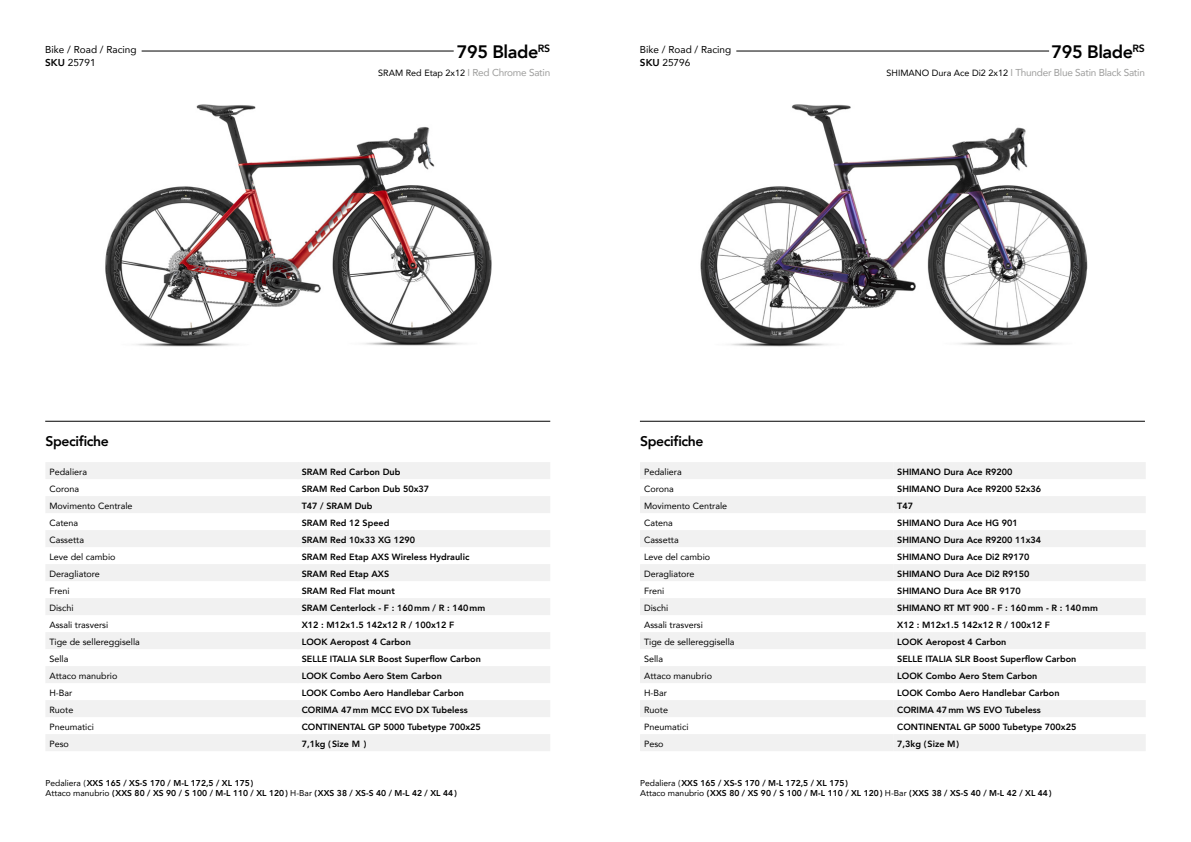
<style>
.page{position:relative;width:1191px;height:842px;background:#fff}
.page>*{position:absolute;margin:0;border:0;box-sizing:border-box;transform-origin:0 0}
.t1{font:800 18px "Avenir";letter-spacing:-.025em;color:#000}
.t2{font:800 14px "Avenir";letter-spacing:-.025em;color:#000}
.t3{font:10px/13px "Avenir";color:#000}
.t4{font:10px "Avenir";letter-spacing:-.025em;color:#9d9d9c}
.t5{font:800 9px/17px "Avenir";color:#000}
.t6{font:9px/17px "Avenir";color:#000}
.t7{font:800 8.5px/10px "Avenir";color:#000}
.s1{font-weight:800}
.s2{font-size:10px;color:#9d9d9c}
.s3{font-size:9px;color:#000}
.s4{font-weight:400}
</style>
<div class="page">
<hr style="left:142px;top:51px;width:312px;height:1px;background:#000">
<svg style="left:298px;top:462px;width:252px;height:289px;fill:#f1f1f1"></svg>
<svg style="left:46px;top:462px;width:252px;height:289px;fill:#f2f2f2"></svg>
<hr style="left:45px;top:421px;width:505px;height:1px;background:#000">
<img style="left:105px;top:104px;width:387px;height:243px">
<hr style="left:736px;top:51px;width:313px;height:1px;background:#000">
<svg style="left:893px;top:462px;width:252px;height:289px;fill:#f3f3f3"></svg>
<svg style="left:640px;top:462px;width:253px;height:289px;fill:#f2f2f2"></svg>
<hr style="left:640px;top:421px;width:505px;height:1px;background:#000">
<img style="left:700px;top:104px;width:388px;height:243px">
<p class="t3" style="left:45px;top:43px;width:93px">Bike / Road / Racing<br><span class="s1">SKU</span> 25791</p>
<h1 class="t1" style="left:457px;top:37px;width:95px">795 Blade<sup>RS</sup></h1>
<p class="t6" style="left:378px;top:64px;width:173px">SRAM Red Etap 2x12 <span class="s2">I Red Chrome Satin</span></p>
<p class="t3" style="left:640px;top:43px;width:93px">Bike / Road / Racing<br><span class="s1">SKU</span> 25796</p>
<h1 class="t1" style="left:1051px;top:37px;width:95px">795 Blade<sup>RS</sup></h1>
<p class="t4" style="left:886px;top:64px;width:260px"><span class="s3">SHIMANO Dura Ace Di2 2x12</span> I Thunder Blue Satin Black Satin</p>
<h2 class="t2" style="left:45px;top:430px;width:65px">Specifiche</h2>
<p class="t5" style="left:302px;top:463px;width:185px">SRAM Red Carbon Dub<br>SRAM Red Carbon Dub 50x37<br>T47 / SRAM Dub<br>SRAM Red 12 Speed<br>SRAM Red 10x33 XG 1290<br>SRAM Red Etap AXS Wireless Hydraulic<br>SRAM Red Etap AXS<br>SRAM Red Flat mount<br>SRAM Centerlock - F : 160mm / R : 140mm<br>X12 : M12x1.5 142x12 R / 100x12 F<br>LOOK Aeropost 4 Carbon<br>SELLE ITALIA SLR Boost Superflow Carbon<br>LOOK Combo Aero Stem Carbon<br>LOOK Combo Aero Handlebar Carbon<br>CORIMA 47mm MCC EVO DX Tubeless<br>CONTINENTAL GP 5000 Tubetype 700x25<br>7,1kg (Size M )</p>
<p class="t7" style="left:45px;top:778px;width:413px"><span class="s4">Pedaliera (</span>XXS 165 / XS-S 170 / M-L 172,5 / XL 175)<br><span class="s4">Attaco manubrio</span> (XXS 80 / XS 90 / S 100 / M-L 110 / XL 120) <span class="s4">H-Bar</span> (XXS 38 / XS-S 40 / M-L 42 / XL 44)</p>
<p class="t6" style="left:49px;top:463px;width:92px">Pedaliera<br>Corona<br>Movimento Centrale<br>Catena<br>Cassetta<br>Leve del cambio<br>Deragliatore<br>Freni<br>Dischi<br>Assali trasversi<br>Tige de sellereggisella<br>Sella<br>Attaco manubrio<br>H-Bar<br>Ruote<br>Pneumatici<br>Peso</p>
<h2 class="t2" style="left:640px;top:430px;width:65px">Specifiche</h2>
<p class="t6" style="left:644px;top:463px;width:92px">Pedaliera<br>Corona<br>Movimento Centrale<br>Catena<br>Cassetta<br>Leve del cambio<br>Deragliatore<br>Freni<br>Dischi<br>Assali trasversi<br>Tige de sellereggisella<br>Sella<br>Attaco manubrio<br>H-Bar<br>Ruote<br>Pneumatici<br>Peso</p>
<p class="t5" style="left:897px;top:463px;width:202px">SHIMANO Dura Ace R9200<br>SHIMANO Dura Ace R9200 52x36<br>T47<br>SHIMANO Dura Ace HG 901<br>SHIMANO Dura Ace R9200 11x34<br>SHIMANO Dura Ace Di2 R9170<br>SHIMANO Dura Ace Di2 R9150<br>SHIMANO Dura Ace BR 9170<br>SHIMANO RT MT 900 - F : 160mm - R : 140mm<br>X12 : M12x1.5 142x12 R / 100x12 F<br>LOOK Aeropost 4 Carbon<br>SELLE ITALIA SLR Boost Superflow Carbon<br>LOOK Combo Aero Stem Carbon<br>LOOK Combo Aero Handlebar Carbon<br>CORIMA 47mm WS EVO Tubeless<br>CONTINENTAL GP 5000 Tubetype 700x25<br>7,3kg (Size M)</p>
<p class="t7" style="left:640px;top:778px;width:413px"><span class="s4">Pedaliera (</span>XXS 165 / XS-S 170 / M-L 172,5 / XL 175)<br><span class="s4">Attaco manubrio</span> (XXS 80 / XS 90 / S 100 / M-L 110 / XL 120) <span class="s4">H-Bar</span> (XXS 38 / XS-S 40 / M-L 42 / XL 44)</p>
</div>
